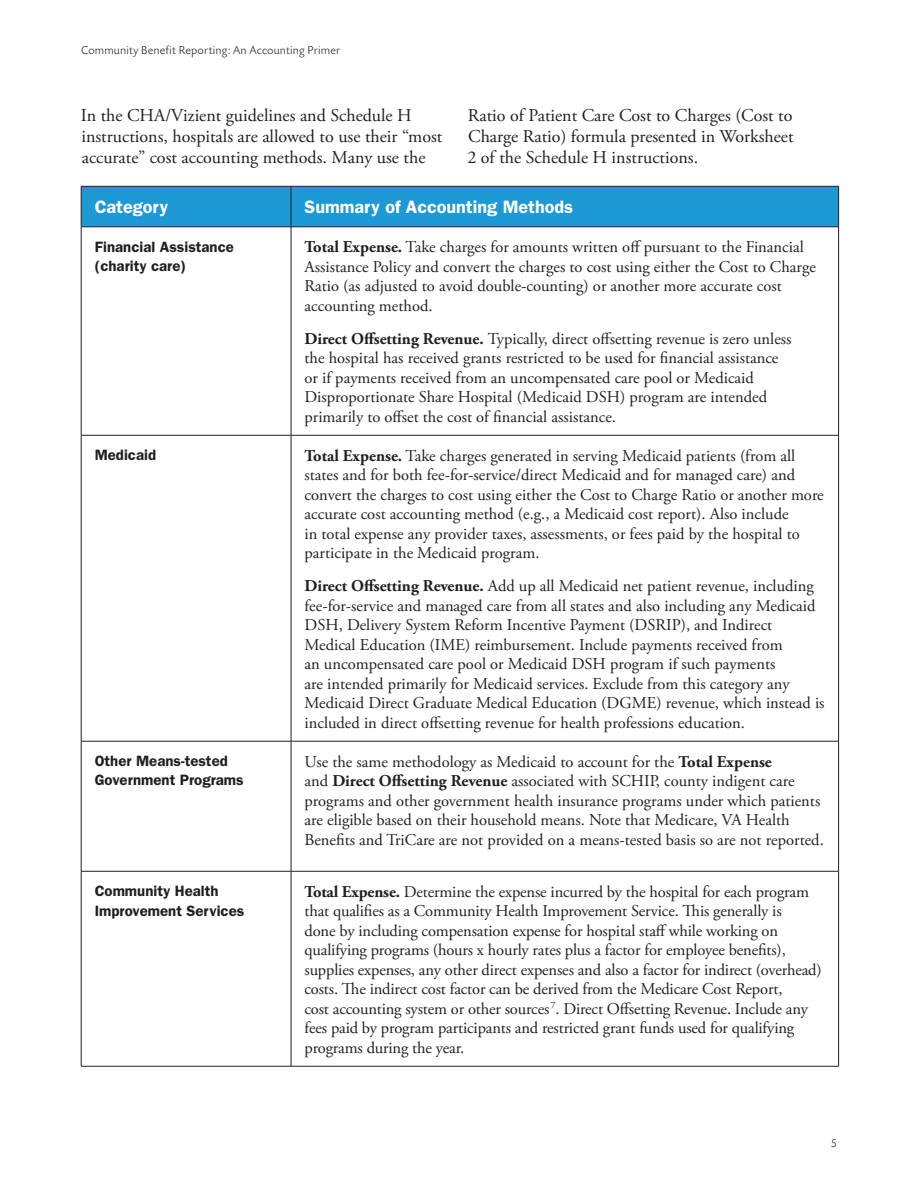
<style>
.page{position:relative;width:918px;height:1188px;background:#fff}
.page>*{position:absolute;margin:0;border:0;box-sizing:border-box;transform-origin:0 0}
.Body{font:18px/21px "Adobe Garamond Pro";color:#231f20}
.t1{font:600 18px "Franklin Gothic";color:#fff}
.Body-2{font:16.5px/19.5px "Adobe Garamond Pro";color:#231f20}
.Body-3{font:600 15px/19.5px "Franklin Gothic";color:#231f20}
.t2{font:300 12px "Today SB";letter-spacing:.01em;color:#231f20}
.s1{font-weight:700}
</style>
<div class="page">
<div style="left:82px;top:187px;width:756px;height:40px;background:#1d99d6"></div>
<hr style="left:81px;top:186px;width:210px;height:1px;background:#231f20">
<hr style="left:81px;top:186px;width:1px;height:41px;background:#231f20">
<hr style="left:291px;top:186px;width:548px;height:1px;background:#231f20">
<hr style="left:291px;top:186px;width:1px;height:41px;background:#231f20">
<hr style="left:838px;top:186px;width:1px;height:41px;background:#231f20">
<hr style="left:81px;top:227px;width:210px;height:1px;background:#231f20">
<hr style="left:81px;top:227px;width:1px;height:208px;background:#231f20">
<hr style="left:291px;top:227px;width:548px;height:1px;background:#231f20">
<hr style="left:291px;top:227px;width:1px;height:208px;background:#231f20">
<hr style="left:838px;top:227px;width:1px;height:208px;background:#231f20">
<hr style="left:81px;top:435px;width:210px;height:1px;background:#231f20">
<hr style="left:81px;top:435px;width:1px;height:306px;background:#231f20">
<hr style="left:291px;top:435px;width:548px;height:1px;background:#231f20">
<hr style="left:291px;top:435px;width:1px;height:306px;background:#231f20">
<hr style="left:838px;top:435px;width:1px;height:306px;background:#231f20">
<hr style="left:81px;top:741px;width:210px;height:1px;background:#231f20">
<hr style="left:81px;top:741px;width:1px;height:130px;background:#231f20">
<hr style="left:291px;top:741px;width:548px;height:1px;background:#231f20">
<hr style="left:291px;top:741px;width:1px;height:130px;background:#231f20">
<hr style="left:838px;top:741px;width:1px;height:130px;background:#231f20">
<hr style="left:81px;top:871px;width:210px;height:1px;background:#231f20">
<hr style="left:81px;top:871px;width:1px;height:195px;background:#231f20">
<hr style="left:291px;top:871px;width:548px;height:1px;background:#231f20">
<hr style="left:291px;top:871px;width:1px;height:195px;background:#231f20">
<hr style="left:838px;top:871px;width:1px;height:195px;background:#231f20">
<hr style="left:81px;top:1066px;width:210px;height:1px;background:#231f20">
<hr style="left:291px;top:1066px;width:548px;height:1px;background:#231f20">
<p class="t2" style="left:81px;top:44px;width:261px">Community Benefit Reporting: An Accounting Primer</p>
<p class="Body" style="left:81px;top:105px;width:363px">In the CHA/Vizient guidelines and Schedule H instructions, hospitals are allowed to use their “most accurate” cost accounting methods. Many use the</p>
<p class="Body" style="left:467px;top:105px;width:328px;text-align:justify">Ratio of Patient Care Cost to Charges (Cost to Charge Ratio) formula presented in Worksheet 2 of the Schedule H instructions.</p>
<p class="t1" style="left:95px;top:196px;width:75px">Category</p>
<p class="t1" style="left:305px;top:196px;width:270px">Summary of Accounting Methods</p>
<p class="Body-3" style="left:95px;top:237px;width:141px">Financial Assistance (charity care)</p>
<p class="Body-2" style="left:305px;top:238px;width:513px"><span class="s1">Total Expense.</span> Take charges for amounts written off pursuant to the Financial Assistance Policy and convert the charges to cost using either the Cost to Charge Ratio (as adjusted to avoid double-counting) or another more accurate cost accounting method.</p>
<p class="Body-2" style="left:305px;top:329px;width:488px"><span class="s1">Direct Offsetting Revenue.</span> Typically, direct offsetting revenue is zero unless the hospital has received grants restricted to be used for financial assistance or if payments received from an uncompensated care pool or Medicaid Disproportionate Share Hospital (Medicaid DSH) program are intended primarily to offset the cost of financial assistance.</p>
<p class="Body-3" style="left:95px;top:445px;width:63px">Medicaid</p>
<p class="Body-2" style="left:305px;top:446px;width:521px"><span class="s1">Total Expense.</span> Take charges generated in serving Medicaid patients (from all states and for both fee-for-service/direct Medicaid and for managed care) and convert the charges to cost using either the Cost to Charge Ratio or another more accurate cost accounting method (e.g., a Medicaid cost report). Also include<br>in total expense any provider taxes, assessments, or fees paid by the hospital to participate in the Medicaid program.</p>
<p class="Body-2" style="left:305px;top:577px;width:522px"><span class="s1">Direct Offsetting Revenue.</span> Add up all Medicaid net patient revenue, including fee-for-service and managed care from all states and also including any Medicaid DSH, Delivery System Reform Incentive Payment (DSRIP), and Indirect Medical Education (IME) reimbursement. Include payments received from<br>an uncompensated care pool or Medicaid DSH program if such payments<br>are intended primarily for Medicaid services. Exclude from this category any Medicaid Direct Graduate Medical Education (DGME) revenue, which instead is included in direct offsetting revenue for health professions education.</p>
<p class="Body-3" style="left:95px;top:751px;width:151px">Other Means-tested<br>Government Programs</p>
<p class="Body-2" style="left:305px;top:752px;width:521px">Use the same methodology as Medicaid to account for the <span class="s1">Total Expense<br></span>and <span class="s1">Direct Offsetting Revenue</span> associated with SCHIP, county indigent care programs and other government health insurance programs under which patients are eligible based on their household means. Note that Medicare, VA Health Benefits and TriCare are not provided on a means-tested basis so are not reported.</p>
<p class="Body-3" style="left:95px;top:881px;width:151px">Community Health<br>Improvement Services</p>
<p class="Body-2" style="left:305px;top:882px;width:519px"><span class="s1">Total Expense.</span> Determine the expense incurred by the hospital for each program that qualifies as a Community Health Improvement Service. This generally is<br>done by including compensation expense for hospital staff while working on qualifying programs (hours x hourly rates plus a factor for employee benefits), supplies expenses, any other direct expenses and also a factor for indirect (overhead) costs. The indirect cost factor can be derived from the Medicare Cost Report,<br>cost accounting system or other sources <sup>7</sup>. Direct Offsetting Revenue. Include any fees paid by program participants and restricted grant funds used for qualifying programs during the year.</p>
<p class="t2" style="left:831px;top:1137px;width:8px">5</p>
</div>
